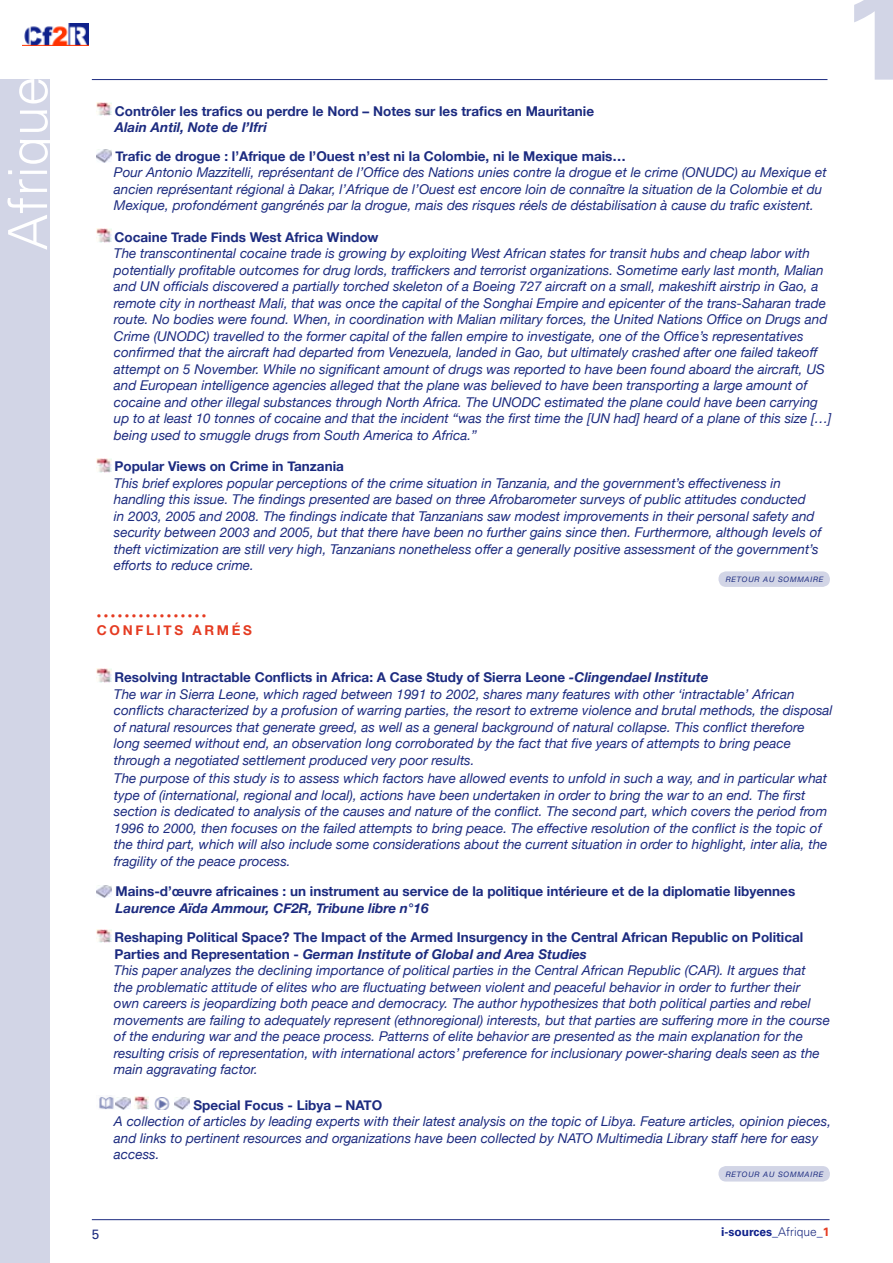
<style>
.page{position:relative;width:893px;height:1263px;background:#fff}
.page>*{position:absolute;margin:0;border:0;box-sizing:border-box;transform-origin:0 0}
.t1{font:700 126px "Univers";color:#d2d5e6}
.t2{font:300 54px "Univers";color:#fff}
.t3{font:italic 13.5px/16.5px "Helvetica Neue";color:#1c2b80}
.t4{font:700 13.5px "Helvetica Neue";color:#1c2b80}
.t5{font:italic 700 13.5px "Helvetica Neue";color:#1c2b80}
.t6{font:700 13.5px "Helvetica Neue";letter-spacing:.2em;color:#e53b21}
.t7{font:13.5px "Univers";color:#1c2b80}
.t8{font:700 12px "Univers";color:#0f218b}
.t9{font:9px "Helvetica Neue";color:#e53b21}
.t10{font:italic 7.5px "Helvetica Neue";letter-spacing:.1em;color:#1c2b80}
.s1{font-weight:700;font-style:normal}
.s2{font-weight:700}
.s3{font-weight:300;color:#1c2b80}
.s4{color:#e53b21}
</style>
<div class="page">
<div style="left:0;top:79px;width:50px;height:1184px;background:#d2d5e6"></div>
<img style="left:22px;top:23px;width:67px;height:22px">
<hr style="left:92px;top:79px;width:735px;height:1px;background:#1c2b80">
<hr style="left:92px;top:1219px;width:737px;height:1px;background:#1c2b80">
<img style="left:97px;top:102px;width:14px;height:14px">
<img style="left:97px;top:150px;width:15px;height:12px">
<img style="left:97px;top:229px;width:14px;height:14px">
<img style="left:97px;top:458px;width:14px;height:14px">
<img style="left:97px;top:668px;width:14px;height:14px">
<img style="left:97px;top:885px;width:15px;height:12px">
<img style="left:97px;top:929px;width:14px;height:14px">
<img style="left:99px;top:1097px;width:17px;height:13px">
<img style="left:116px;top:1098px;width:15px;height:12px">
<img style="left:134px;top:1096px;width:15px;height:14px">
<img style="left:154px;top:1097px;width:16px;height:13px">
<img style="left:175px;top:1098px;width:15px;height:12px">
<div style="left:718px;top:1166px;width:112px;height:15px;background:#d2d5e6;border-radius:8px"></div>
<div style="left:718px;top:571px;width:112px;height:16px;background:#d2d5e6;border-radius:8px"></div>
<h2 class="t2" style="left:-5px;top:250px;width:176px;rotate:-90deg">Afrique</h2>
<p class="t4" style="left:115px;top:103px;width:481px">Contrôler les trafics ou perdre le Nord – Notes sur les trafics en Mauritanie</p>
<p class="t5" style="left:115px;top:119px;width:153px">Alain Antil, Note de l’Ifri</p>
<p class="t4" style="left:116px;top:148px;width:512px">Trafic de drogue : l’Afrique de l’Ouest n’est ni la Colombie, ni le Mexique mais…</p>
<p class="t3" style="left:114px;top:164px;width:714px">Pour Antonio Mazzitelli, représentant de l’Office des Nations unies contre la drogue et le crime (ONUDC) au Mexique et ancien représentant régional à Dakar, l’Afrique de l’Ouest est encore loin de connaître la situation de la Colombie et du<br>Mexique, profondément gangrénés par la drogue, mais des risques réels de déstabilisation à cause du trafic existent.</p>
<p class="t4" style="left:114px;top:229px;width:266px">Cocaine Trade Finds West Africa Window</p>
<p class="t3" style="left:114px;top:245px;width:719px">The transcontinental cocaine trade is growing by exploiting West African states for transit hubs and cheap labor with potentially profitable outcomes for drug lords, traffickers and terrorist organizations. Sometime early last month, Malian and UN officials discovered a partially torched skeleton of a Boeing 727 aircraft on a small, makeshift airstrip in Gao, a remote city in northeast Mali, that was once the capital of the Songhai Empire and epicenter of the trans-Saharan trade route. No bodies were found. When, in coordination with Malian military forces, the United Nations Office on Drugs and Crime (UNODC) travelled to the former capital of the fallen empire to investigate, one of the Office’s representatives confirmed that the aircraft had departed from Venezuela, landed in Gao, but ultimately crashed after one failed takeoff attempt on 5 November. While no significant amount of drugs was reported to have been found aboard the aircraft, US and European intelligence agencies alleged that the plane was believed to have been transporting a large amount of cocaine and other illegal substances through North Africa. The UNODC estimated the plane could have been carrying up to at least 10 tonnes of cocaine and that the incident “was the first time the [UN had] heard of a plane of this size […] being used to smuggle drugs from South America to Africa.”</p>
<p class="t4" style="left:114px;top:458px;width:231px">Popular Views on Crime in Tanzania</p>
<p class="t3" style="left:114px;top:474px;width:709px">This brief explores popular perceptions of the crime situation in Tanzania, and the government’s effectiveness in handling this issue. The findings presented are based on three Afrobarometer surveys of public attitudes conducted<br>in 2003, 2005 and 2008. The findings indicate that Tanzanians saw modest improvements in their personal safety and security between 2003 and 2005, but that there have been no further gains since then. Furthermore, although levels of theft victimization are still very high, Tanzanians nonetheless offer a generally positive assessment of the government’s efforts to reduce crime.</p>
<p class="t10" style="left:726px;top:575px;width:99px">RETOUR AU SOMMAIRE</p>
<p class="t9" style="left:97px;top:610px;width:111px">• • • • • • • • • • • • • • • •</p>
<p class="t6" style="left:97px;top:622px;width:157px">conf lits armés</p>
<p class="t3" style="left:114px;top:669px;width:720px"><span class="s1">Resolving Intractable Conflicts in Africa: A Case Study of Sierra Leone</span> <span class="s2">-Clingendael Institute<br></span>The war in Sierra Leone, which raged between 1991 to 2002, shares many features with other ‘intractable’ African conflicts characterized by a profusion of warring parties, the resort to extreme violence and brutal methods, the disposal of natural resources that generate greed, as well as a general background of natural collapse. This conflict therefore long seemed without end, an observation long corroborated by the fact that five years of attempts to bring peace through a negotiated settlement produced very poor results.</p>
<p class="t3" style="left:114px;top:770px;width:715px">The purpose of this study is to assess which factors have allowed events to unfold in such a way, and in particular what type of (international, regional and local), actions have been undertaken in order to bring the war to an end. The first section is dedicated to analysis of the causes and nature of the conflict. The second part, which covers the period from 1996 to 2000, then focuses on the failed attempts to bring peace. The effective resolution of the conflict is the topic of the third part, which will also include some considerations about the current situation in order to highlight, inter alia, the fragility of the peace process.</p>
<p class="t4" style="left:116px;top:883px;width:681px">Mains-d’œuvre africaines : un instrument au service de la politique intérieure et de la diplomatie libyennes</p>
<p class="t5" style="left:116px;top:900px;width:314px">Laurence Aïda Ammour, CF2R, Tribune libre n°16</p>
<p class="t3" style="left:114px;top:929px;width:717px"><span class="s1">Reshaping Political Space? The Impact of the Armed Insurgency in the Central African Republic on Political Parties and Representation -</span> <span class="s2">German Institute of Global and Area Studies<br></span>This paper analyzes the declining importance of political parties in the Central African Republic (CAR). It argues that<br>the problematic attitude of elites who are fluctuating between violent and peaceful behavior in order to further their<br>own careers is jeopardizing both peace and democracy. The author hypothesizes that both political parties and rebel movements are failing to adequately represent (ethnoregional) interests, but that parties are suffering more in the course of the enduring war and the peace process. Patterns of elite behavior are presented as the main explanation for the resulting crisis of representation, with international actors’ preference for inclusionary power-sharing deals seen as the main aggravating factor.</p>
<p class="t4" style="left:194px;top:1097px;width:162px">Special Focus - Libya – NATO</p>
<p class="t3" style="left:114px;top:1113px;width:719px">A collection of articles by leading experts with their latest analysis on the topic of Libya. Feature articles, opinion pieces, and links to pertinent resources and organizations have been collected by NATO Multimedia Library staff here for easy access.</p>
<p class="t10" style="left:726px;top:1169px;width:99px">RETOUR AU SOMMAIRE</p>
<p class="t7" style="left:92px;top:1226px;width:9px">5</p>
<p class="t8" style="left:721px;top:1225px;width:110px">i-sources_<span class="s3">Afrique</span>_<span class="s4">1</span></p>
<h1 class="t1" style="left:842px;top:-39px;width:72px">1</h1>
</div>
